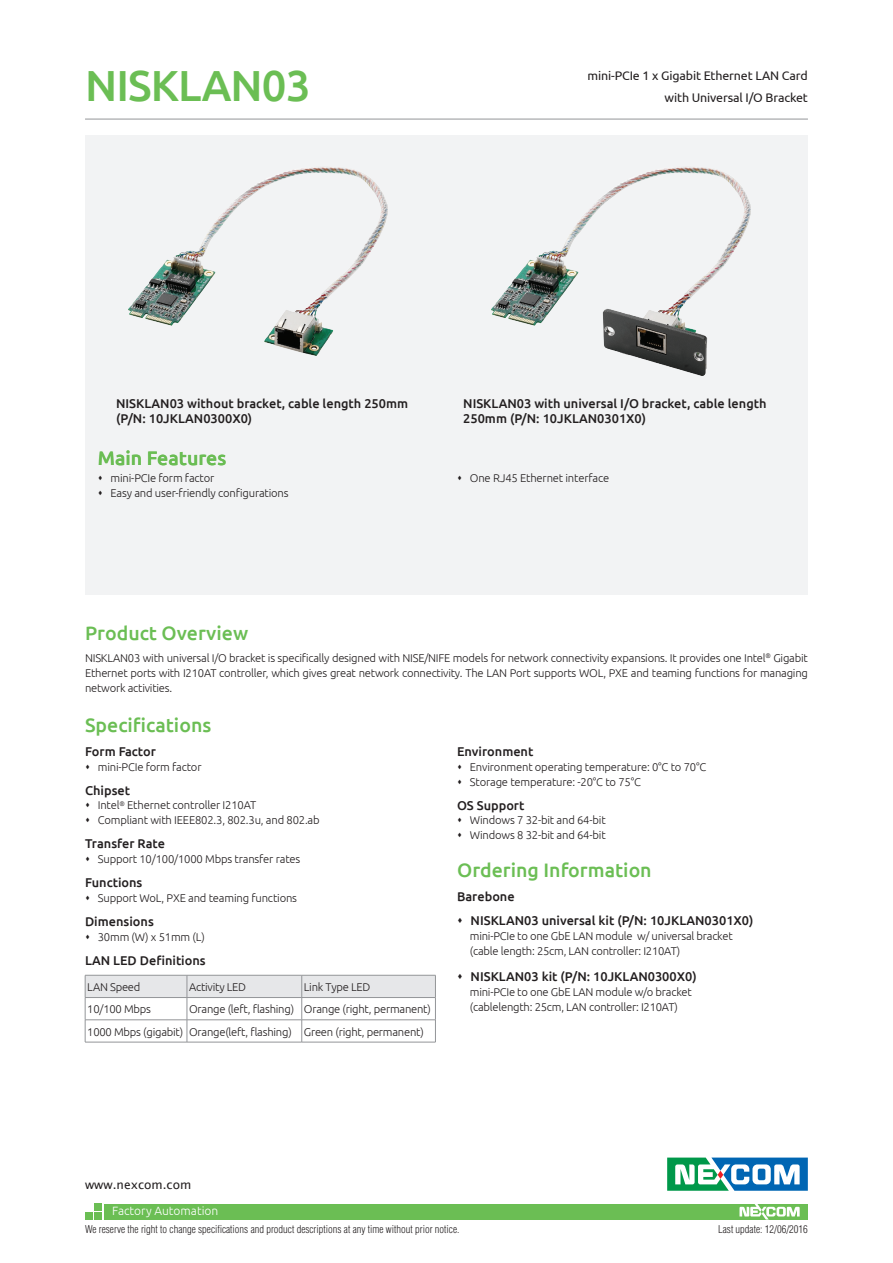
<style>
.page{position:relative;width:893px;height:1263px;background:#fff}
.page>*{position:absolute;margin:0;border:0;box-sizing:border-box;transform-origin:0 0}
.model_name{font:500 43.5px "Ubuntu";letter-spacing:-.02em;color:#6bbe54}
.t1{font:500 19.5px "Ubuntu";color:#6bbe54}
.item{font:500 12.75px/15px "Ubuntu";color:#231f20}
.pn_number{font:500 12.75px "Ubuntu";color:#231f20}
.model_describe{font:12.45px/22.5px "Ubuntu";letter-spacing:-.01em;color:#231f20;text-align:right}
.series_no{font:300 12px "Ubuntu";color:#fff}
.t2{font:12px "Lucida Sans Unicode";color:#231f20}
.product_overview{font:300 11.25px/15px "Ubuntu";letter-spacing:-.02em;color:#231f20;text-align:justify}
.content{font:300 11.25px "Ubuntu";letter-spacing:-.015em;color:#231f20}
.order_info{font:300 11.25px/15px "Ubuntu";letter-spacing:-.02em;color:#231f20}
.DS_Note{font:300 condensed 10.5px "Helvetica";color:#231f20}
.DS_Body_Text{font:300 condensed 10.5px "Helvetica";color:#231f20}
</style>
<div class="page">
<div style="left:104px;top:1204px;width:704px;height:15px;background:#6bbe54"></div>
<div style="left:94px;top:1203px;width:7px;height:7px;background:#6bbe54"></div>
<div style="left:94px;top:1213px;width:7px;height:7px;background:#6bbe54"></div>
<div style="left:85px;top:1213px;width:7px;height:7px;background:#6bbe54"></div>
<svg style="left:739px;top:1204px;width:61px;height:15px"></svg>
<hr style="left:85px;top:119px;width:723px;height:1px;background:#939598">
<div style="left:85px;top:136px;width:723px;height:459px;background:#f2f3f4"></div>
<svg style="left:85px;top:975px;width:351px;height:67px"></svg>
<hr style="left:85px;top:1042px;width:102px;height:1px;background:#939598">
<hr style="left:187px;top:1042px;width:115px;height:1px;background:#939598">
<hr style="left:302px;top:1042px;width:134px;height:1px;background:#939598">
<img style="left:492px;top:167px;width:258px;height:209px">
<img style="left:129px;top:167px;width:258px;height:189px">
<svg style="left:667px;top:1157px;width:141px;height:34px"></svg>
<p class="model_name" style="left:85px;top:58px;width:227px">NISKLAN03</p>
<p class="model_describe" style="left:587px;top:63px;width:222px">mini-PCIe 1 x Gigabit Ethernet LAN Card with Universal I/O Bracket</p>
<p class="item" style="left:116px;top:396px;width:294px">NISKLAN03 without bracket, cable length 250mm (P/N: 10JKLAN0300X0)</p>
<p class="t1" style="left:98px;top:446px;width:130px">Main Features</p>
<p class="content" style="left:111px;top:472px;width:105px">mini-PCIe form factor</p>
<p class="content" style="left:111px;top:487px;width:180px">Easy and user-friendly configurations</p>
<p class="item" style="left:463px;top:396px;width:305px">NISKLAN03 with universal I/O bracket, cable length<br>250mm (P/N: 10JKLAN0301X0)</p>
<p class="content" style="left:470px;top:472px;width:141px">One RJ45 Ethernet interface</p>
<p class="t1" style="left:85px;top:621px;width:165px">Product Overview</p>
<p class="product_overview" style="left:85px;top:650px;width:724px">NISKLAN03 with universal I/O bracket is specifically designed with NISE/NIFE models for network connectivity expansions. It provides one Intel<sup>®</sup> Gigabit Ethernet ports with I210AT controller, which gives great network connectivity. The LAN Port supports WOL, PXE and teaming functions for managing network activities.</p>
<p class="t1" style="left:85px;top:712px;width:128px">Specifications</p>
<p class="item" style="left:85px;top:743px;width:72px">Form Factor</p>
<p class="content" style="left:98px;top:760px;width:105px">mini-PCIe form factor</p>
<p class="item" style="left:85px;top:782px;width:47px">Chipset</p>
<p class="content" style="left:98px;top:799px;width:160px">Intel<sup>®</sup> Ethernet controller I210AT</p>
<p class="content" style="left:98px;top:814px;width:223px">Compliant with IEEE802.3, 802.3u, and 802.ab</p>
<p class="item" style="left:85px;top:836px;width:81px">Transfer Rate</p>
<p class="content" style="left:98px;top:852px;width:204px">Support 10/100/1000 Mbps transfer rates</p>
<p class="item" style="left:85px;top:874px;width:59px">Functions</p>
<p class="content" style="left:98px;top:891px;width:201px">Support WoL, PXE and teaming functions</p>
<p class="item" style="left:85px;top:913px;width:70px">Dimensions</p>
<p class="content" style="left:98px;top:930px;width:109px">30mm (W) x 51mm (L)</p>
<p class="item" style="left:85px;top:952px;width:122px">LAN LED Definitions</p>
<p class="product_overview" style="left:87px;top:979px;width:55px">LAN Speed</p>
<p class="product_overview" style="left:189px;top:979px;width:59px">Activity LED</p>
<p class="product_overview" style="left:304px;top:979px;width:68px">Link Type LED</p>
<p class="product_overview" style="left:87px;top:1002px;width:65px">10/100 Mbps</p>
<p class="product_overview" style="left:189px;top:1002px;width:107px">Orange (left, flashing)</p>
<p class="product_overview" style="left:304px;top:1002px;width:129px">Orange (right, permanent)</p>
<p class="product_overview" style="left:87px;top:1024px;width:97px">1000 Mbps (gigabit)</p>
<p class="product_overview" style="left:189px;top:1024px;width:104px">Orange(left, flashing)</p>
<p class="product_overview" style="left:304px;top:1024px;width:121px">Green (right, permanent)</p>
<p class="item" style="left:457px;top:744px;width:78px">Environment</p>
<p class="content" style="left:470px;top:760px;width:238px">Environment operating temperature: 0°C to 70°C</p>
<p class="content" style="left:470px;top:775px;width:173px">Storage temperature: -20°C to 75°C</p>
<p class="item" style="left:457px;top:797px;width:69px">OS Support</p>
<p class="content" style="left:470px;top:813px;width:137px">Windows 7 32-bit and 64-bit</p>
<p class="content" style="left:470px;top:828px;width:137px">Windows 8 32-bit and 64-bit</p>
<p class="t1" style="left:457px;top:857px;width:196px">Ordering Information</p>
<p class="item" style="left:457px;top:888px;width:59px">Barebone</p>
<p class="pn_number" style="left:471px;top:912px;width:284px">NISKLAN03 universal kit (P/N: 10JKLAN0301X0)</p>
<p class="order_info" style="left:470px;top:928px;width:264px">mini-PCIe to one GbE LAN module w/ universal bracket (cable length: 25cm, LAN controller: I210AT)</p>
<p class="pn_number" style="left:471px;top:968px;width:228px">NISKLAN03 kit (P/N: 10JKLAN0300X0)</p>
<p class="order_info" style="left:470px;top:984px;width:223px">mini-PCIe to one GbE LAN module w/o bracket (cablelength: 25cm, LAN controller: I210AT)</p>
<p class="t2" style="left:85px;top:1175px;width:108px">www.nexcom.com</p>
<p class="DS_Note" style="left:85px;top:1223px;width:376px">We reserve the right to change specifications and product descriptions at any time without prior notice.</p>
<p class="DS_Body_Text" style="left:718px;top:1223px;width:91px">Last update: 12/06/2016</p>
<p class="series_no" style="left:112px;top:1203px;width:108px">Factory Automation</p>
</div>
